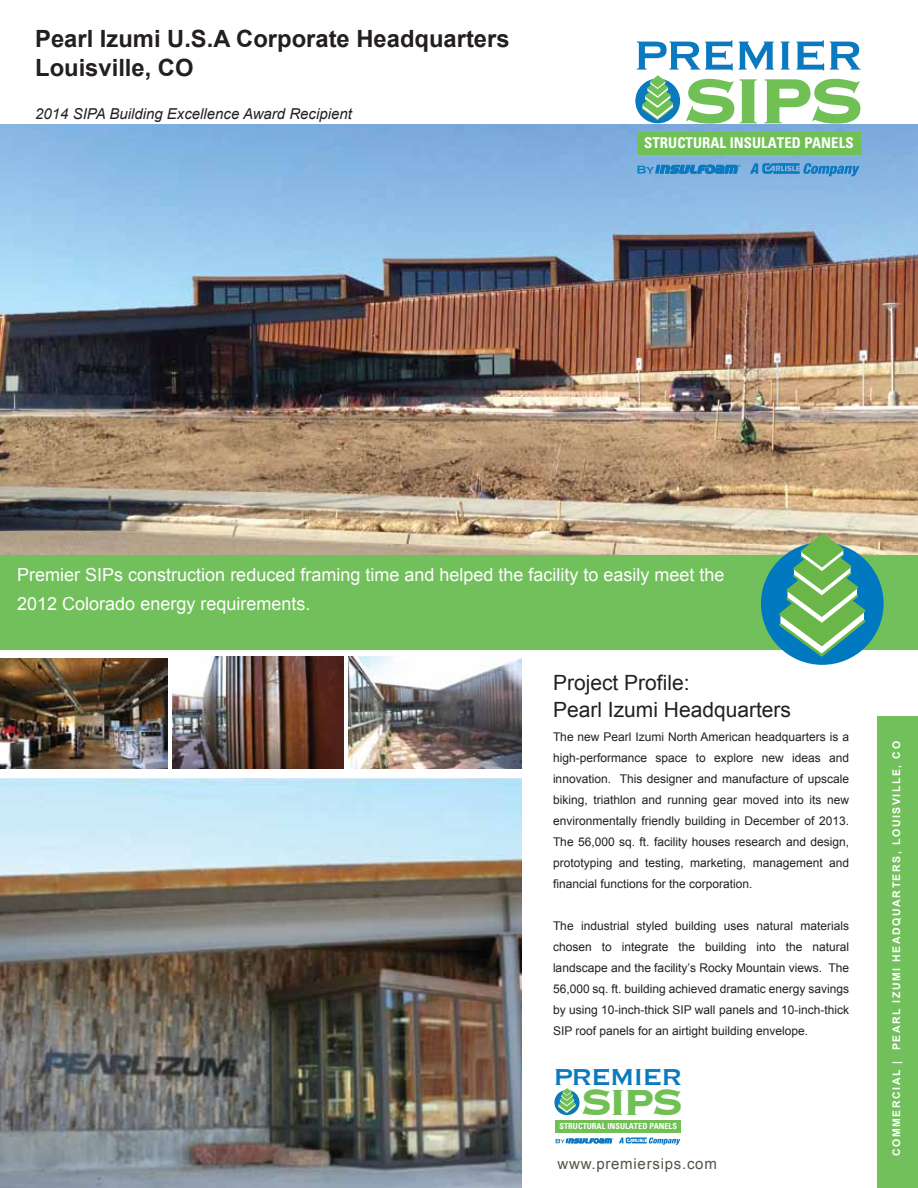
<style>
.page{position:relative;width:918px;height:1188px;background:#fff}
.page>*{position:absolute;margin:0;border:0;box-sizing:border-box;transform-origin:0 0}
.t1{font:700 83.7px "Copperplate";color:#71c055}
.t2{font:53.25px "Copperplate";letter-spacing:-.04em;color:#0a79bf}
.t3{font:700 47.1px "Copperplate";color:#71c055}
.t4{font:30px "Copperplate";letter-spacing:-.04em;color:#0a79bf}
.t5{font:700 23.7px/28.5px "Arial";color:#231f20}
.t6{font:21px/27px "Arial";color:#231f20}
.t7{font:18px/28.5px "Arial";color:#fff}
.t8{font:italic 15px "Arial";color:#231f20}
.t9{font:15px "Arial";letter-spacing:.05em;color:#555147}
.t10{font:700 condensed 14.85px "Univers LT Std";letter-spacing:.005em;color:#fff}
.t11{font:12px/21px "Arial";color:#231f20;text-align:justify}
.t12{font:700 10.5px "Arial";letter-spacing:.15em;color:#fff}
.t13{font:700 condensed 8.25px "Univers LT Std";letter-spacing:.005em;color:#fff}
</style>
<div class="page">
<img style="left:0;top:125px;width:918px;height:430px">
<div style="left:877px;top:717px;width:41px;height:471px;background:#72c05c"></div>
<div style="left:0;top:555px;width:918px;height:94px;background:#72c05c"></div>
<div style="left:635px;top:79px;width:45px;height:44px;background:#0a79bf;border-radius:50%"></div>
<svg style="left:642px;top:75px;width:31px;height:45px"></svg>
<svg style="left:750px;top:163px;width:110px;height:13px"></svg>
<svg style="left:637px;top:165px;width:103px;height:9px"></svg>
<div style="left:637px;top:132px;width:224px;height:23px;background:#71c055"></div>
<div style="left:761px;top:542px;width:123px;height:123px;background:#0079c1;border-radius:50%"></div>
<svg style="left:779px;top:533px;width:86px;height:124px"></svg>
<svg style="left:554px;top:1090px;width:26px;height:25px"></svg>
<svg style="left:558px;top:1088px;width:18px;height:25px"></svg>
<svg style="left:619px;top:1137px;width:61px;height:8px"></svg>
<svg style="left:555px;top:1138px;width:58px;height:6px"></svg>
<div style="left:555px;top:1120px;width:126px;height:13px;background:#71c055"></div>
<img style="left:1px;top:659px;width:167px;height:110px">
<img style="left:348px;top:656px;width:173px;height:113px">
<img style="left:172px;top:656px;width:172px;height:113px">
<img style="left:0;top:779px;width:522px;height:408px">
<h3 class="t5" style="left:35px;top:25px;width:476px">Pearl Izumi U.S.A Corporate Headquarters<br>Louisville, CO</h3>
<p class="t8" style="left:35px;top:104px;width:318px">2014 SIPA Building Excellence Award Recipient</p>
<h2 class="t2" style="left:633px;top:20px;width:233px">PREMIER</h2>
<h1 class="t1" style="left:683px;top:46px;width:183px">SIPS</h1>
<p class="t10" style="left:644px;top:134px;width:211px">STRUCTURAL INSULATED PANELS</p>
<h3 class="t7" style="left:17px;top:561px;width:709px">Premier SIPs construction reduced framing time and helped the facility to easily meet the<br>2012 Colorado energy requirements.</h3>
<h3 class="t6" style="left:553px;top:669px;width:240px">Project Profile:<br>Pearl Izumi Headquarters</h3>
<p class="t11" style="left:553px;top:727px;width:298px">The new Pearl Izumi North American headquarters is a high-performance space to explore new ideas and innovation. This designer and manufacture of upscale biking, triathlon and running gear moved into its new environmentally friendly building in December of 2013.<br>The 56,000 sq. ft. facility houses research and design, prototyping and testing, marketing, management and financial functions for the corporation.</p>
<p class="t11" style="left:553px;top:916px;width:298px">The industrial styled building uses natural materials chosen to integrate the building into the natural landscape and the facility’s Rocky Mountain views. The 56,000 sq. ft. building achieved dramatic energy savings by using 10-inch-thick SIP wall panels and 10-inch-thick SIP roof panels for an airtight building envelope.</p>
<h3 class="t4" style="left:553px;top:1057px;width:131px">PREMIER</h3>
<p class="t13" style="left:559px;top:1121px;width:119px">STRUCTURAL INSULATED PANELS</p>
<h3 class="t3" style="left:581px;top:1071px;width:104px">SIPS</h3>
<p class="t9" style="left:558px;top:1154px;width:161px">www.premiersips.com</p>
<p class="t12" style="left:890px;top:1156px;width:417px;rotate:-90deg">COMMERCIAL | PEARL IZUMI HEADQUARTERS, LOUISVILLE, CO</p>
</div>
